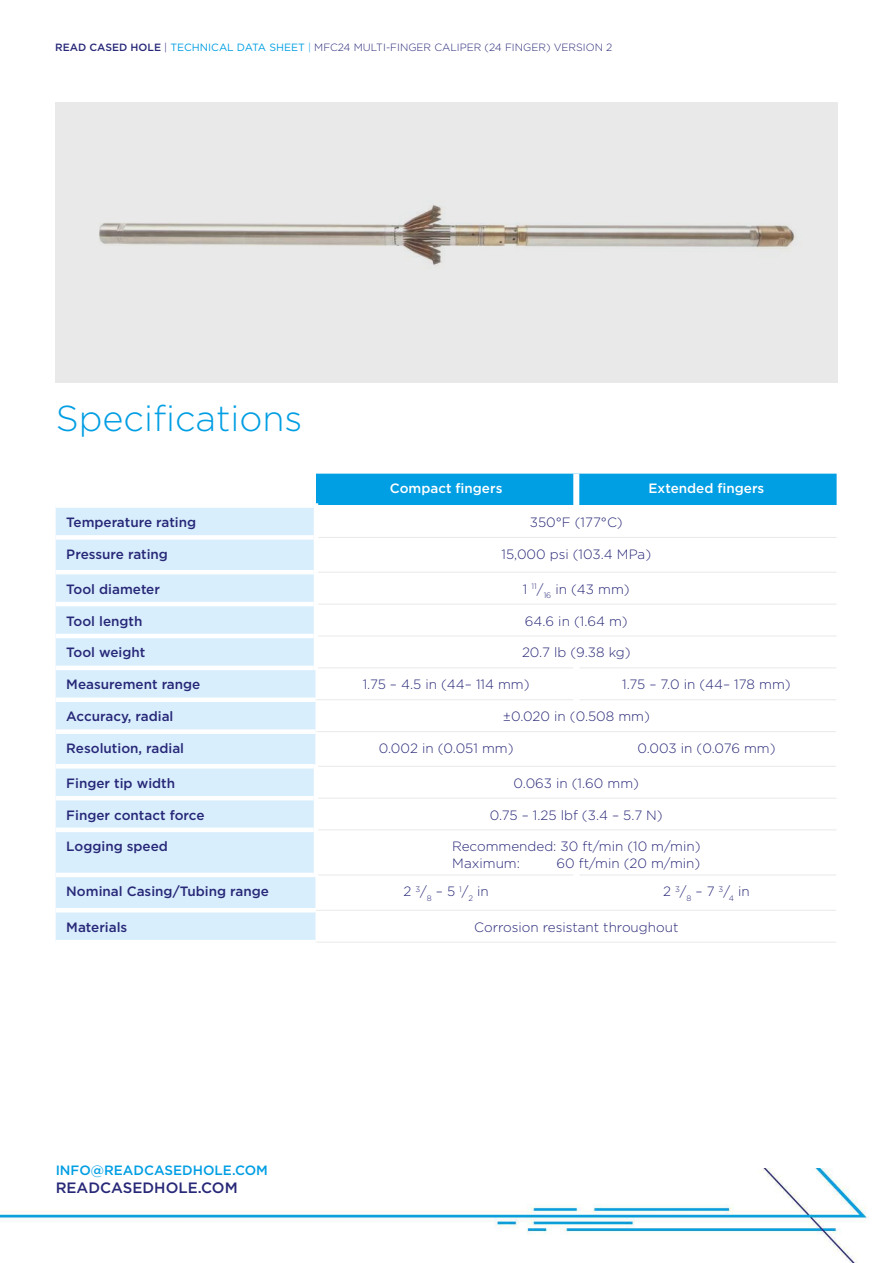
<style>
.page{position:relative;width:893px;height:1263px;background:#fff}
.page>*{position:absolute;margin:0;border:0;box-sizing:border-box;transform-origin:0 0}
.t1{font:300 36px "Gotham";color:#009ee3}
.t2{font:500 15px "Gotham";color:#282878}
.t3{font:300 13.5px/16.2px "Gotham";color:#282878}
.t4{font:500 13.5px "Gotham";color:#282878}
.t5{font:500 13.5px "Gotham";color:#fff}
.t6{font:500 13.5px "Gotham";color:#009ee3}
.t7{font:300 10.5px "Gotham";color:#282878}
.s1{font-weight:500}
.s2{font-weight:400;color:#009ee3}
.s3{color:#009ee3}
</style>
<div class="page">
<div style="left:316px;top:474px;width:521px;height:31px;background:#009ee3"></div>
<div style="left:56px;top:508px;width:260px;height:432px;background:#d8eefc"></div>
<svg style="left:315px;top:731px;width:1px;height:33px"></svg>
<hr style="left:316px;top:942px;width:260px;height:1px;background:#e8e9e8">
<hr style="left:576px;top:942px;width:260px;height:1px;background:#e8e9e8">
<hr style="left:317px;top:731px;width:259px;height:1px;background:#e8e9e8">
<hr style="left:576px;top:731px;width:260px;height:1px;background:#e8e9e8">
<hr style="left:314px;top:503px;width:4px;height:34px;background:#fff">
<div style="left:56px;top:535px;width:258px;height:5px;background:#fff"></div>
<hr style="left:314px;top:537px;width:4px;height:35px;background:#fff">
<hr style="left:56px;top:570px;width:258px;height:4px;background:#fff">
<hr style="left:314px;top:572px;width:4px;height:32px;background:#fff">
<hr style="left:56px;top:602px;width:258px;height:4px;background:#fff">
<hr style="left:314px;top:604px;width:4px;height:32px;background:#fff">
<hr style="left:56px;top:634px;width:258px;height:4px;background:#fff">
<hr style="left:314px;top:636px;width:4px;height:34px;background:#fff">
<hr style="left:56px;top:666px;width:258px;height:4px;background:#fff">
<div style="left:56px;top:697px;width:260px;height:5px;background:#fff"></div>
<div style="left:56px;top:729px;width:259px;height:5px;background:#fff"></div>
<hr style="left:56px;top:764px;width:258px;height:4px;background:#fff">
<hr style="left:314px;top:764px;width:4px;height:34px;background:#fff">
<hr style="left:56px;top:796px;width:258px;height:4px;background:#fff">
<hr style="left:314px;top:798px;width:4px;height:32px;background:#fff">
<hr style="left:56px;top:828px;width:258px;height:4px;background:#fff">
<hr style="left:314px;top:830px;width:4px;height:47px;background:#fff">
<hr style="left:56px;top:873px;width:258px;height:4px;background:#fff">
<hr style="left:56px;top:908px;width:260px;height:4px;background:#fff">
<hr style="left:316px;top:699px;width:257px;height:1px;background:#e8e9e8">
<hr style="left:579px;top:699px;width:257px;height:1px;background:#e8e9e8">
<hr style="left:318px;top:537px;width:258px;height:1px;background:#e8e9e8">
<hr style="left:576px;top:537px;width:261px;height:1px;background:#e8e9e8">
<hr style="left:318px;top:572px;width:258px;height:1px;background:#e8e9e8">
<hr style="left:576px;top:572px;width:261px;height:1px;background:#e8e9e8">
<hr style="left:318px;top:604px;width:258px;height:1px;background:#e8e9e8">
<hr style="left:576px;top:604px;width:261px;height:1px;background:#e8e9e8">
<hr style="left:318px;top:636px;width:258px;height:1px;background:#e8e9e8">
<hr style="left:576px;top:636px;width:261px;height:1px;background:#e8e9e8">
<hr style="left:318px;top:766px;width:258px;height:1px;background:#e8e9e8">
<hr style="left:576px;top:766px;width:260px;height:1px;background:#e8e9e8">
<hr style="left:318px;top:798px;width:258px;height:1px;background:#e8e9e8">
<hr style="left:576px;top:798px;width:261px;height:1px;background:#e8e9e8">
<hr style="left:318px;top:829px;width:258px;height:1px;background:#e8e9e8">
<hr style="left:576px;top:829px;width:261px;height:1px;background:#e8e9e8">
<hr style="left:318px;top:667px;width:255px;height:1px;background:#e8e9e8">
<hr style="left:579px;top:667px;width:257px;height:1px;background:#e8e9e8">
<hr style="left:318px;top:874px;width:255px;height:1px;background:#e8e9e8">
<hr style="left:579px;top:874px;width:257px;height:1px;background:#e8e9e8">
<div style="left:573px;top:474px;width:6px;height:31px;background:#fff"></div>
<hr style="left:316px;top:910px;width:260px;height:1px;background:#e8e9e8">
<hr style="left:576px;top:910px;width:260px;height:1px;background:#e8e9e8">
<svg style="left:55px;top:102px;width:783px;height:280px;background:#e4e3e3"></svg>
<img style="left:0;top:1168px;width:867px;height:95px">
<p class="t7" style="left:55px;top:43px;width:559px"><span class="s1">READ CASED HOLE</span> | <span class="s2">TECHNICAL DATA SHEET</span> <span class="s3">|</span> MFC24 MULTI-FINGER CALIPER (24 FINGER) VERSION 2</p>
<h1 class="t1" style="left:56px;top:402px;width:248px">Specifications</h1>
<p class="t5" style="left:390px;top:482px;width:114px">Compact fingers</p>
<p class="t5" style="left:648px;top:482px;width:117px">Extended fingers</p>
<p class="t4" style="left:66px;top:516px;width:131px">Temperature rating</p>
<p class="t3" style="left:530px;top:515px;width:94px">350°F (177°C)</p>
<p class="t4" style="left:66px;top:548px;width:103px">Pressure rating</p>
<p class="t3" style="left:501px;top:547px;width:151px">15,000 psi (103.4 MPa)</p>
<p class="t4" style="left:66px;top:583px;width:95px">Tool diameter</p>
<p class="t3" style="left:523px;top:581px;width:108px">1 <sup>11</sup>/<sub>16</sub> in (43 mm)</p>
<p class="t4" style="left:66px;top:615px;width:78px">Tool length</p>
<p class="t3" style="left:525px;top:613px;width:104px">64.6 in (1.64 m)</p>
<p class="t4" style="left:66px;top:647px;width:81px">Tool weight</p>
<p class="t3" style="left:522px;top:645px;width:110px">20.7 lb (9.38 kg)</p>
<p class="t4" style="left:66px;top:678px;width:136px">Measurement range</p>
<p class="t3" style="left:363px;top:677px;width:168px">1.75 – 4.5 in (44– 114 mm)</p>
<p class="t3" style="left:622px;top:677px;width:170px">1.75 – 7.0 in (44– 178 mm)</p>
<p class="t4" style="left:66px;top:710px;width:109px">Accuracy, radial</p>
<p class="t3" style="left:503px;top:709px;width:149px">±0.020 in (0.508 mm)</p>
<p class="t4" style="left:66px;top:742px;width:119px">Resolution, radial</p>
<p class="t3" style="left:379px;top:741px;width:136px">0.002 in (0.051 mm)</p>
<p class="t3" style="left:637px;top:741px;width:140px">0.003 in (0.076 mm)</p>
<p class="t4" style="left:66px;top:777px;width:110px">Finger tip width</p>
<p class="t3" style="left:514px;top:775px;width:127px">0.063 in (1.60 mm)</p>
<p class="t4" style="left:66px;top:809px;width:140px">Finger contact force</p>
<p class="t3" style="left:490px;top:807px;width:174px">0.75 – 1.25 lbf (3.4 – 5.7 N)</p>
<p class="t4" style="left:66px;top:840px;width:103px">Logging speed</p>
<p class="t3" style="left:452px;top:839px;width:250px">Recommended: 30 ft/min (10 m/min)<br>Maximum:</p>
<p class="t3" style="left:556px;top:855px;width:145px">60 ft/min (20 m/min)</p>
<p class="t4" style="left:66px;top:885px;width:204px">Nominal Casing/Tubing range</p>
<p class="t3" style="left:404px;top:884px;width:87px">2 <sup>3</sup>/<sub>8</sub> – 5 <sup>1</sup>/<sub>2</sub> in</p>
<p class="t3" style="left:663px;top:884px;width:88px">2 <sup>3</sup>/<sub>8</sub> – 7 <sup>3</sup>/<sub>4</sub> in</p>
<p class="t4" style="left:66px;top:921px;width:63px">Materials</p>
<p class="t3" style="left:474px;top:919px;width:206px">Corrosion resistant throughout</p>
<p class="t6" style="left:56px;top:1164px;width:214px">INFO@READCASEDHOLE.COM</p>
<p class="t2" style="left:56px;top:1181px;width:184px">READCASEDHOLE.COM</p>
</div>
